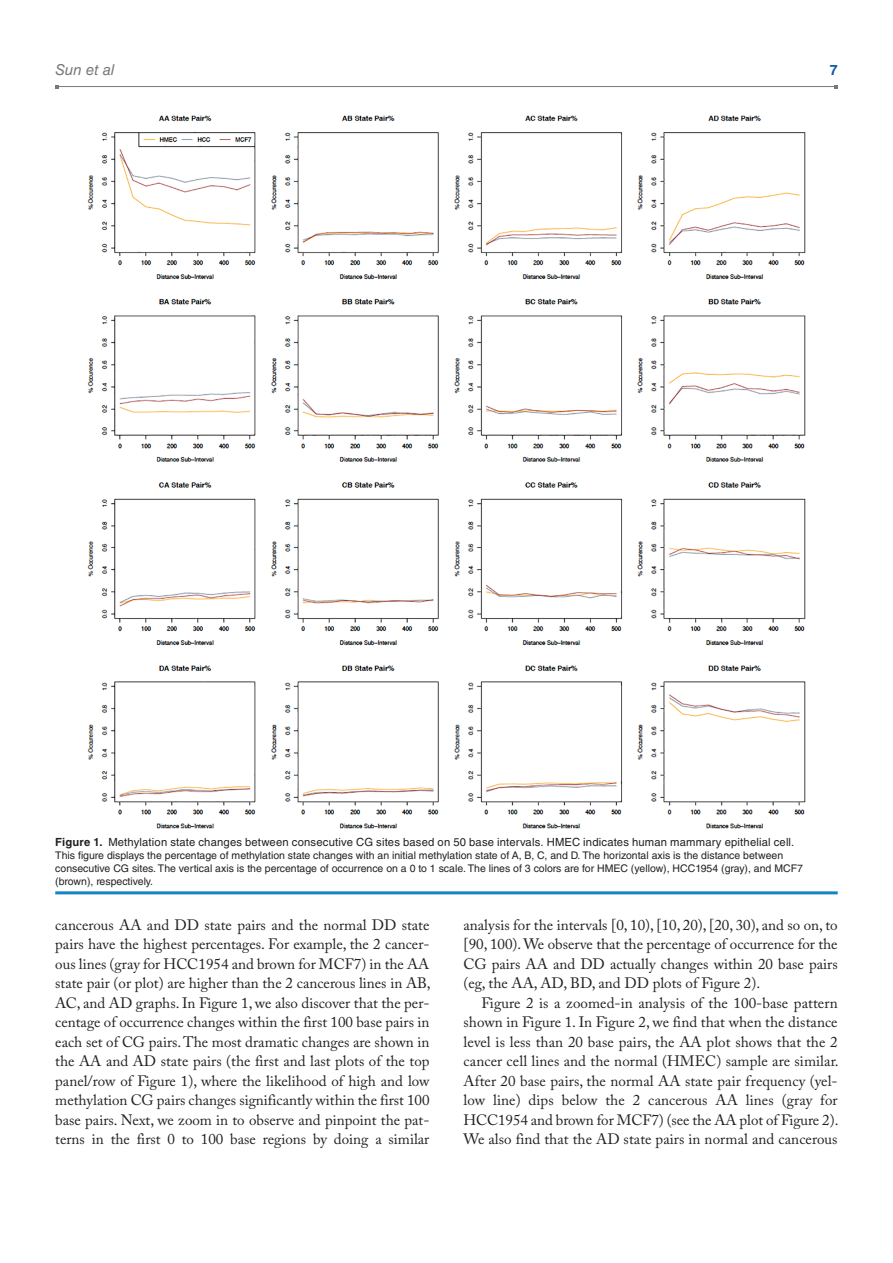
<style>
.page{position:relative;width:893px;height:1263px;background:#fff}
.page>*{position:absolute;margin:0;border:0;box-sizing:border-box;transform-origin:0 0}
.t1{font:15px/19.5px "Adobe Caslon Pro";color:#231f20;text-align:justify}
.t2{font:italic 15px "Helvetica LT Std";color:#76787b}
.t3{font:700 14.25px "Helvetica LT Std";color:#1055a4}
.t4{font:11.25px "Helvetica LT Std";letter-spacing:.015em;color:#231f20}
.t5{font:10.5px/12.8px "Helvetica LT Std";color:#231f20}
.s1{font-weight:700}
</style>
<div class="page">
<hr style="left:57px;top:86px;width:779px;height:1px;background:#76787b">
<hr style="left:55px;top:891px;width:783px;height:3px;background:#1582c5">
<img style="left:87px;top:115px;width:719px;height:714px">
<p class="t2" style="left:55px;top:61px;width:61px">Sun et al</p>
<p class="t3" style="left:830px;top:61px;width:9px">7</p>
<p class="t4" style="left:55px;top:836px;width:740px"><span class="s1">Figure 1.</span> Methylation state changes between consecutive CG sites based on 50 base intervals. H MEC indicates human mammary epithelial cell.</p>
<p class="t5" style="left:55px;top:849px;width:749px">This figure displays the percentage of methylation state changes with an initial methylation state of A, B, C, and D. The horizontal axis is the distance between consecutive CG sites. The vertical axis is the percentage of occurrence on a 0 to 1 scale. The lines of 3 colors are for HMEC (yellow), HCC1954 (gray), and MCF7 (brown), respectively.</p>
<p class="t1" style="left:55px;top:915px;width:377px">cancerous AA and DD state pairs and the normal DD state pairs have the highest percentages. For example, the 2 cancer&shy;ous lines (gray for HCC1954 and brown for MCF7) in the AA state pair (or plot) are higher than the 2 cancerous lines in AB, AC, and AD graphs. In Figure 1, we also discover that the per&shy;centage of occurrence changes within the first 100 base pairs in each set of CG pairs. The most dramatic changes are shown in the AA and AD state pairs (the first and last plots of the top panel/row of Figure 1), where the likelihood of high and low methylation CG pairs changes significantly within the first 100 base pairs. Next, we zoom in to observe and pinpoint the pat&shy;terns in the first 0 to 100 base regions by doing a similar</p>
<p class="t1" style="left:463px;top:915px;width:376px">analysis for the intervals [0, 10), [10, 20), [20, 30), and so on, to [90, 100). We observe that the percentage of occurrence for the CG pairs AA and DD actually changes within 20 base pairs (eg, the AA, AD, BD, and DD plots of Figure 2).</p>
<p class="t1" style="left:463px;top:993px;width:377px;text-indent:18px">Figure 2 is a zoomed-in analysis of the 100-base pattern shown in Figure 1. In Figure 2, we find that when the distance level is less than 20 base pairs, the AA plot shows that the 2 cancer cell lines and the normal (HMEC) sample are similar.<br>After 20 base pairs, the normal AA state pair frequency (yel&shy;low line) dips below the 2 cancerous AA lines (gray for HCC1954 and brown for MCF7) (see the AA plot of Figure 2).<br>We also find that the AD state pairs in normal and cancerous</p>
</div>
